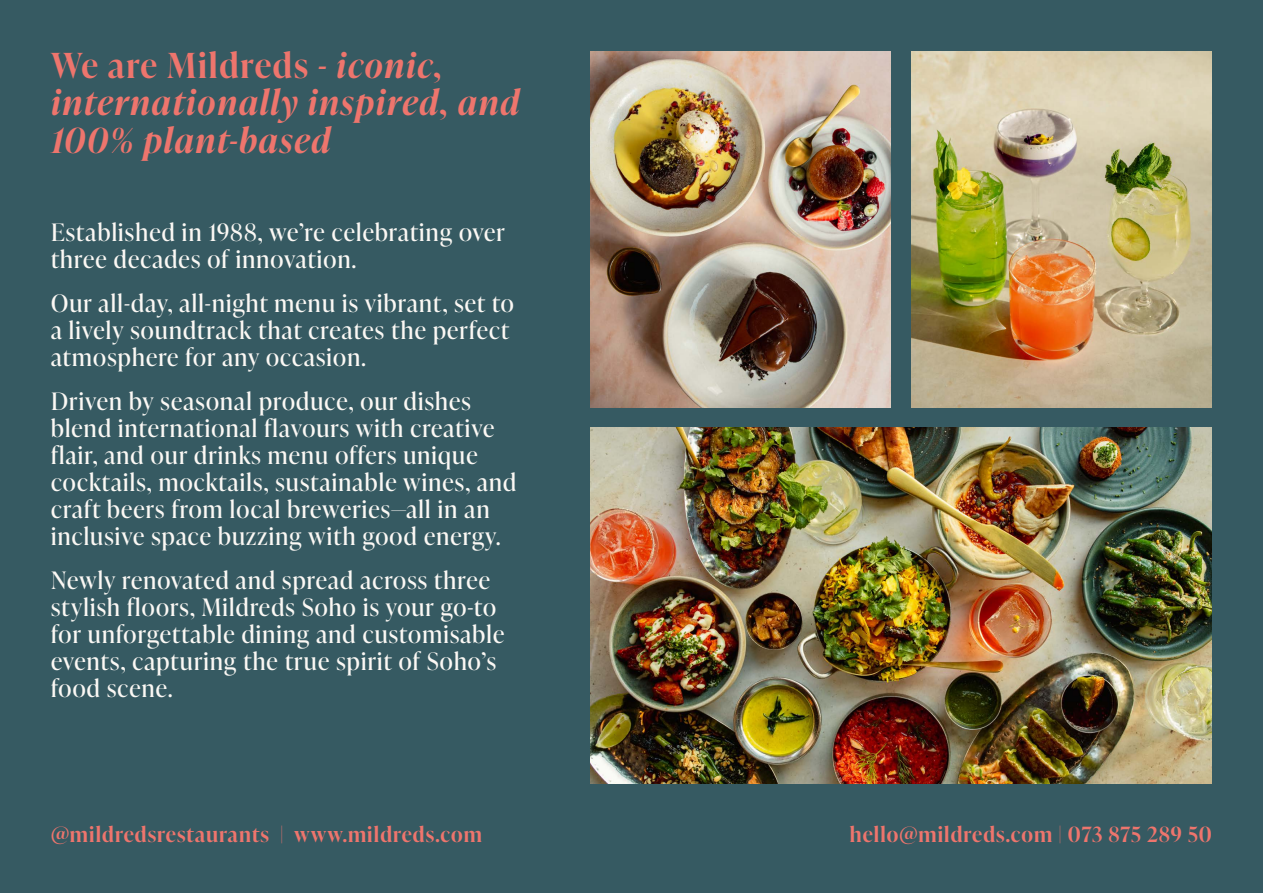
<style>
.page{position:relative;width:1263px;height:893px;background:#365a62}
.page>*{position:absolute;margin:0;border:0;box-sizing:border-box;transform-origin:0 0}
.t1{font:italic 600 34.5px/37.5px "Ivy Presto Display";letter-spacing:.05em;color:#ee756d}
.t2{font:24px/27px "Ivy Presto Display";letter-spacing:.05em;color:#fbf8f4}
.t3{font:600 21px "Ivy Presto Display";letter-spacing:.05em;color:#ee756d}
.s1{font-style:normal}
</style>
<div class="page">
<img style="left:911px;top:51px;width:301px;height:356px">
<img style="left:590px;top:51px;width:301px;height:356px">
<img style="left:590px;top:427px;width:622px;height:356px">
<h1 class="t1" style="left:51px;top:45px;width:470px"><span class="s1">We are Mildreds -</span> iconic, internationally inspired, and<br>100% plant-based</h1>
<p class="t2" style="left:51px;top:217px;width:455px">Established in 1988, we’re celebrating over three decades of innovation.</p>
<p class="t2" style="left:51px;top:288px;width:464px">Our all-day, all-night menu is vibrant, set to a lively soundtrack that creates the perfect atmosphere for any occasion.</p>
<p class="t2" style="left:51px;top:386px;width:467px">Driven by seasonal produce, our dishes blend international flavours with creative flair, and our drinks menu offers unique cocktails, mocktails, sustainable wines, and craft beers from local breweries—all in an inclusive space buzzing with good energy.</p>
<p class="t2" style="left:51px;top:565px;width:455px">Newly renovated and spread across three stylish floors, Mildreds Soho is your go-to for unforgettable dining and customisable events, capturing the true spirit of Soho’s food scene.</p>
<p class="t3" style="left:51px;top:819px;width:432px">@mildredsrestaurants | www.mildreds.com</p>
<p class="t3" style="left:850px;top:819px;width:363px">hello@mildreds.com | 073 875 289 50</p>
</div>
